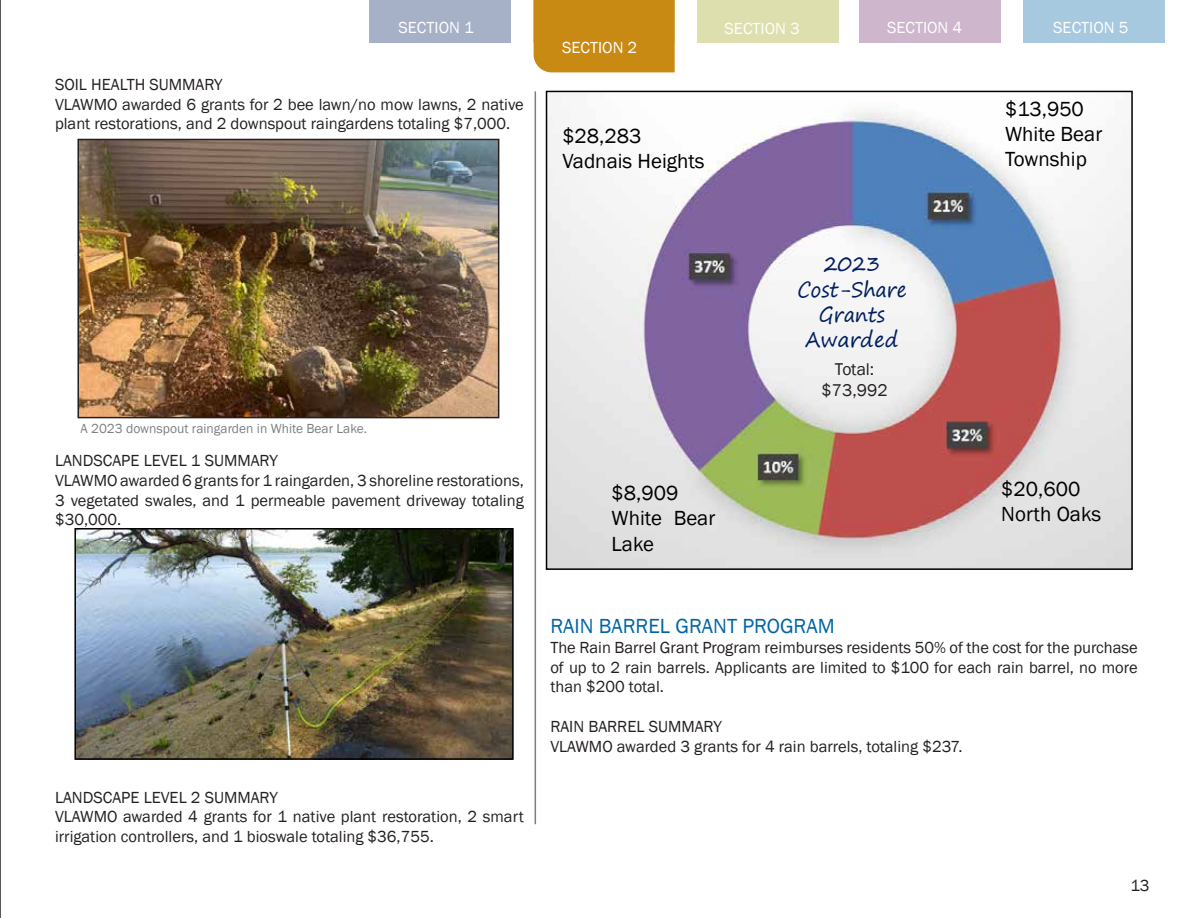
<style>
.page{position:relative;width:1188px;height:918px;background:#fff}
.page>*{position:absolute;margin:0;border:0;box-sizing:border-box;transform-origin:0 0}
.t1{font:21px/25.2px "Franklin Gothic";color:#000}
.t2{font:21px/25.2px "Segoe Print";color:#001f60;text-align:center;scale:.92 1}
.t3{font:21px "Franklin Gothic";color:#0065a4}
.t4{font:17.55px/21px "Franklin Gothic";color:#241f21;text-align:center}
.t5{font:16.5px/19.8px "Franklin Gothic";color:#241f21}
.t6{font:16.5px "Franklin Gothic";color:#fff}
.t7{font:13.5px "Franklin Gothic";color:#7c8083}
</style>
<div class="page">
<div style="left:370px;top:0;width:141px;height:43px;background:#a6b0c7"></div>
<div style="left:697px;top:0;width:141px;height:43px;background:#dddfae"></div>
<div style="left:860px;top:0;width:141px;height:43px;background:#ceb6cd"></div>
<div style="left:1023px;top:0;width:141px;height:43px;background:#a6c9df"></div>
<div style="left:534px;top:0;width:141px;height:72px;background:#c88a12"></div>
<img style="left:549px;top:108px;width:581px;height:459px">
<div style="left:546px;top:91px;width:587px;height:479px;border:2px solid #000"></div>
<hr style="left:0;top:0;width:1px;height:918px;background:#241f21">
<hr style="left:535px;top:91px;width:1px;height:733px;background:#7c8083">
<img style="left:80px;top:142px;width:416px;height:273px">
<div style="left:77px;top:139px;width:422px;height:279px;border:2px solid #241f21"></div>
<img style="left:77px;top:531px;width:434px;height:226px">
<div style="left:74px;top:528px;width:440px;height:232px;border:2px solid #000"></div>
<p class="t6" style="left:399px;top:18px;width:77px">SECTION 1</p>
<p class="t6" style="left:725px;top:19px;width:77px">SECTION 3</p>
<p class="t6" style="left:887px;top:18px;width:77px">SECTION 4</p>
<p class="t6" style="left:1053px;top:17px;width:77px">SECTION 5</p>
<p class="t6" style="left:562px;top:37px;width:77px">SECTION 2</p>
<p class="t5" style="left:55px;top:75px;width:470px">SOIL HEALTH SUMMARY<br>VLAWMO awarded 6 grants for 2 bee lawn/no mow lawns, 2 native plant restorations, and 2 downspout raingardens totaling $7,000.</p>
<p class="t1" style="left:1005px;top:97px;width:99px">$13,950<br>White Bear<br>Township</p>
<p class="t1" style="left:562px;top:123px;width:144px">$28,283<br>Vadnais Heights</p>
<p class="t7" style="left:81px;top:420px;width:288px">A 2023 downspout raingarden in White Bear Lake.</p>
<p class="t5" style="left:55px;top:451px;width:470px">LANDSCAPE LEVEL 1 SUMMARY<br>VLAWMO awarded 6 grants for 1 raingarden, 3 shoreline restorations, 3 vegetated swales, and 1 permeable pavement driveway totaling $30,000.</p>
<p class="t1" style="left:612px;top:481px;width:105px">$8,909<br>White Bear<br>Lake</p>
<p class="t2" style="left:797px;top:251px;width:120px">2023<br>Cost-Share<br>Grants<br>Awarded</p>
<p class="t4" style="left:822px;top:359px;width:67px">Total: $73,992</p>
<p class="t1" style="left:1001px;top:477px;width:102px">$20,600<br>North Oaks</p>
<p class="t5" style="left:55px;top:788px;width:470px">LANDSCAPE LEVEL 2 SUMMARY<br>VLAWMO awarded 4 grants for 1 native plant restoration, 2 smart irrigation controllers, and 1 bioswale totaling $36,755.</p>
<p class="t3" style="left:550px;top:613px;width:286px">RAIN BARREL GRANT PROGRAM</p>
<p class="t5" style="left:550px;top:638px;width:589px;text-align:justify">The Rain Barrel Grant Program reimburses residents 50% of the cost for the purchase of up to 2 rain barrels. Applicants are limited to $100 for each rain barrel, no more than $200 total.</p>
<p class="t5" style="left:550px;top:717px;width:414px">RAIN BARREL SUMMARY<br>VLAWMO awarded 3 grants for 4 rain barrels, totaling $237.</p>
<p class="t5" style="left:1130px;top:876px;width:21px">13</p>
</div>
